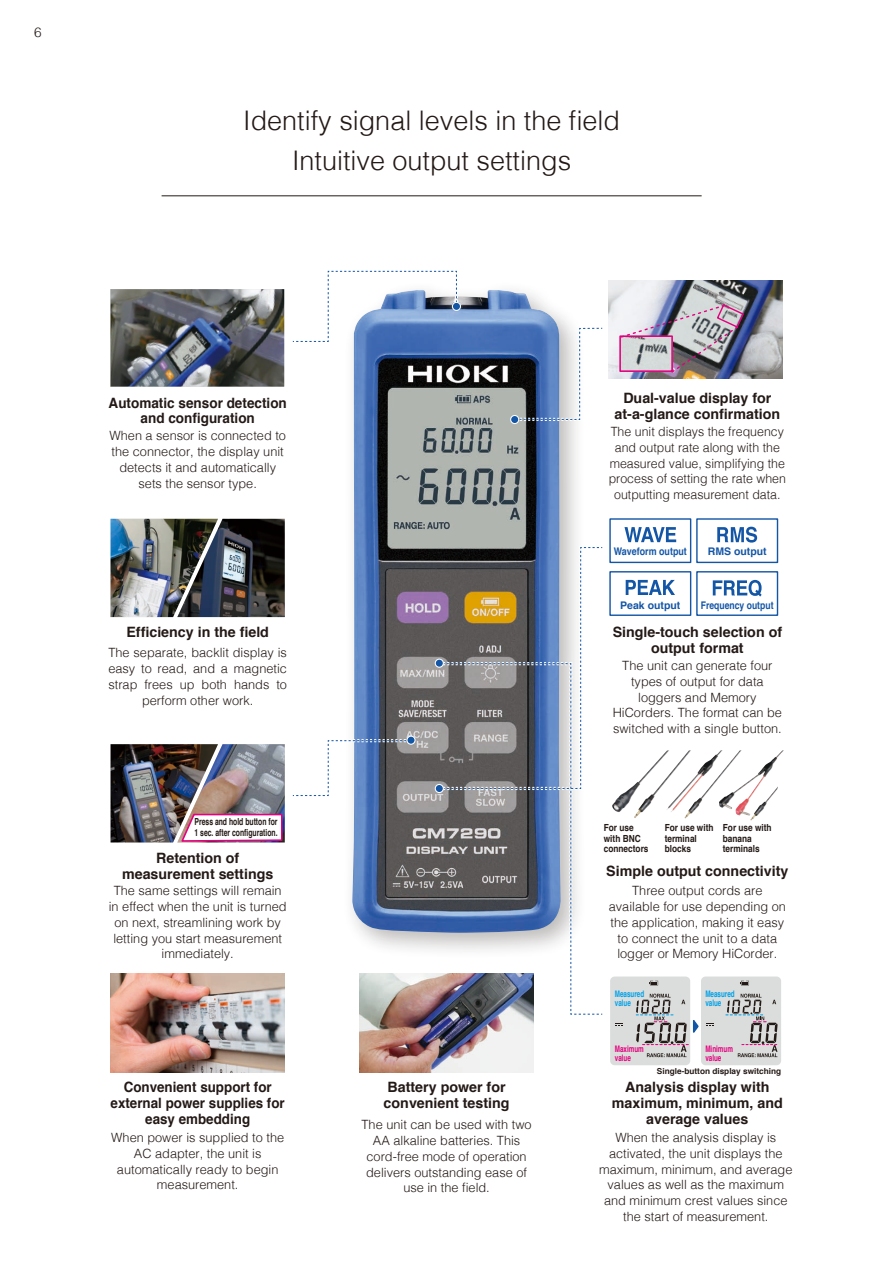
<style>
.page{position:relative;width:893px;height:1263px;background:#fff}
.page>*{position:absolute;margin:0;border:0;box-sizing:border-box;transform-origin:0 0}
.t1{font:300 27px/40.5px "Helvetica";color:#231916;text-align:center}
.t2{font:700 14.25px/15.8px "Helvetica";color:#231916;text-align:center}
.t3{font:700 14.25px/15.8px "Helvetica";color:#231916;text-align:center;scale:.94 1}
.t4{font:700 14.25px/15.8px "Helvetica";color:#231916;text-align:center;scale:.95 1}
.t5{font:300 13.5px "Helvetica";color:#231916}
.t6{font:300 12.75px/15.8px "Helvetica";color:#231916;text-align:center}
.t7{font:700 10.5px "Helvetica";color:#1456a6}
.t8{font:700 10.5px "Helvetica";color:#1456a6;scale:.82 1}
.t9{font:700 10.5px "Helvetica";color:#1456a6;scale:.85 1}
.t10{font:700 9.75px/10.5px "Helvetica";color:#231916;scale:.85 1}
.t11{font:700 9.75px/10.5px "Helvetica";color:#231916;scale:.7 1}
.t12{font:700 9px/9px "Helvetica";color:#00a1e9;scale:.7 1}
.t13{font:700 9px/9px "Helvetica";color:#e4007f;scale:.7 1}
.t14{font:700 8.25px "Helvetica";color:#231916}
</style>
<div class="page">
<div style="left:342px;top:280px;width:245px;height:680px;background:#231916;opacity:.3"></div>
<img style="left:352px;top:290px;width:209px;height:643px">
<svg style="left:292px;top:270px;width:168px;height:75px"></svg>
<img style="left:111px;top:974px;width:173px;height:98px">
<img style="left:360px;top:974px;width:173px;height:98px">
<img style="left:111px;top:289px;width:173px;height:98px">
<div style="left:609px;top:518px;width:82px;height:45px;background:#fff;border:1px solid #1456a6"></div>
<svg style="left:624px;top:527px;width:52px;height:15px"></svg>
<div style="left:696px;top:571px;width:82px;height:45px;background:#fff;border:1px solid #1456a6"></div>
<svg style="left:713px;top:580px;width:49px;height:16px"></svg>
<div style="left:609px;top:571px;width:82px;height:45px;background:#fff;border:1px solid #1456a6"></div>
<svg style="left:626px;top:580px;width:49px;height:15px"></svg>
<div style="left:696px;top:518px;width:82px;height:45px;background:#fff;border:1px solid #1456a6"></div>
<svg style="left:717px;top:527px;width:40px;height:16px"></svg>
<img style="left:608px;top:281px;width:175px;height:98px">
<img style="left:620px;top:303px;width:125px;height:71px">
<img style="left:111px;top:519px;width:66px;height:98px">
<img style="left:177px;top:519px;width:108px;height:98px">
<svg style="left:509px;top:325px;width:94px;height:98px"></svg>
<svg style="left:436px;top:544px;width:167px;height:472px"></svg>
<div style="left:435px;top:659px;width:8px;height:8px;background:#1456a6;border-radius:50%"></div>
<div style="left:435px;top:659px;width:9px;height:9px;border:1px solid #fff;border-radius:50%"></div>
<div style="left:406px;top:736px;width:10px;height:9px;border:1px solid #fff;border-radius:50%"></div>
<div style="left:435px;top:784px;width:8px;height:8px;background:#1456a6;border-radius:50%"></div>
<div style="left:435px;top:784px;width:9px;height:9px;border:1px solid #fff;border-radius:50%"></div>
<div style="left:511px;top:415px;width:8px;height:9px;background:#1456a6;border-radius:50%"></div>
<div style="left:510px;top:415px;width:9px;height:9px;border:1px solid #fff;border-radius:50%"></div>
<div style="left:452px;top:302px;width:8px;height:8px;background:#1456a6;border-radius:50%"></div>
<div style="left:452px;top:302px;width:9px;height:9px;border:1px solid #fff;border-radius:50%"></div>
<svg style="left:218px;top:737px;width:195px;height:105px"></svg>
<img style="left:111px;top:744px;width:107px;height:98px">
<div style="left:610px;top:976px;width:80px;height:89px;background:#dadddb;border-radius:5px"></div>
<div style="left:701px;top:976px;width:80px;height:89px;background:#dadddb;border-radius:5px"></div>
<svg style="left:706px;top:1023px;width:8px;height:3px"></svg>
<svg style="left:615px;top:1023px;width:8px;height:3px"></svg>
<svg style="left:740px;top:981px;width:9px;height:4px"></svg>
<svg style="left:649px;top:981px;width:9px;height:4px"></svg>
<svg style="left:726px;top:994px;width:52px;height:63px"></svg>
<svg style="left:636px;top:994px;width:63px;height:63px"></svg>
<img style="left:742px;top:751px;width:40px;height:58px">
<img style="left:612px;top:752px;width:54px;height:66px">
<img style="left:666px;top:750px;width:76px;height:68px">
<hr style="left:162px;top:196px;width:540px;height:1px;background:#231916">
<p class="t5" style="left:34px;top:21px;width:9px">6</p>
<h1 class="t1" style="left:243px;top:98px;width:378px">Identify signal levels in the field<br>Intuitive output settings</h1>
<p class="t4" style="left:109px;top:395px;width:189px">Automatic sensor detection and configuration</p>
<p class="t6" style="left:109px;top:427px;width:178px">When a sensor is connected to the connector, the display unit detects it and automatically sets the sensor type.</p>
<p class="t2" style="left:126px;top:625px;width:144px">Efficiency in the field</p>
<p class="t6" style="left:108px;top:644px;width:180px">The separate, backlit display is easy to read, and a magnetic strap frees up both hands to perform other work.</p>
<p class="t11" style="left:195px;top:817px;width:120px">Press and hold button for<br>1 sec. after configuration.</p>
<p class="t2" style="left:122px;top:850px;width:153px">Retention of measurement settings</p>
<p class="t6" style="left:109px;top:882px;width:179px">The same settings will remain in effect when the unit is turned on next, streamlining work by letting you start measurement immediately.</p>
<p class="t3" style="left:111px;top:1080px;width:187px">Convenient support for external power supplies for easy embedding</p>
<p class="t6" style="left:111px;top:1129px;width:174px">When power is supplied to the<br>AC adapter, the unit is automatically ready to begin measurement.</p>
<p class="t2" style="left:384px;top:1080px;width:127px;text-align:left">Battery power for convenient testing</p>
<p class="t6" style="left:362px;top:1116px;width:172px">The unit can be used with two<br>AA alkaline batteries. This cord-free mode of operation delivers outstanding ease of use in the field.</p>
<p class="t2" style="left:615px;top:391px;width:167px">Dual-value display for at-a-glance confirmation</p>
<p class="t6" style="left:609px;top:423px;width:179px">The unit displays the frequency and output rate along with the measured value, simplifying the process of setting the rate when outputting measurement data.</p>
<p class="t9" style="left:614px;top:542px;width:87px">Waveform output</p>
<p class="t7" style="left:708px;top:542px;width:60px">RMS output</p>
<p class="t7" style="left:620px;top:596px;width:62px">Peak output</p>
<p class="t8" style="left:701px;top:596px;width:90px">Frequency output</p>
<p class="t2" style="left:613px;top:625px;width:171px">Single-touch selection of output format</p>
<p class="t6" style="left:613px;top:657px;width:171px">The unit can generate four types of output for data loggers and Memory<br>HiCorders. The format can be switched with a single button.</p>
<p class="t10" style="left:604px;top:823px;width:54px">For use with BNC connectors</p>
<p class="t10" style="left:665px;top:823px;width:59px">For use with terminal blocks</p>
<p class="t10" style="left:723px;top:823px;width:59px">For use with banana terminals</p>
<p class="t2" style="left:606px;top:863px;width:184px">Simple output connectivity</p>
<p class="t6" style="left:609px;top:882px;width:179px">Three output cords are available for use depending on the application, making it easy to connect the unit to a data logger or Memory HiCorder.</p>
<p class="t12" style="left:615px;top:989px;width:44px">Measured value</p>
<p class="t12" style="left:705px;top:989px;width:44px">Measured value</p>
<p class="t13" style="left:615px;top:1044px;width:43px">Maximum value</p>
<p class="t13" style="left:705px;top:1044px;width:41px">Minimum value</p>
<p class="t14" style="left:657px;top:1064px;width:126px">Single-button display switching</p>
<p class="t2" style="left:612px;top:1080px;width:173px">Analysis display with maximum, minimum, and average values</p>
<p class="t6" style="left:599px;top:1129px;width:195px">When the analysis display is activated, the unit displays the maximum, minimum, and average values as well as the maximum and minimum crest values since the start of measurement.</p>
</div>
